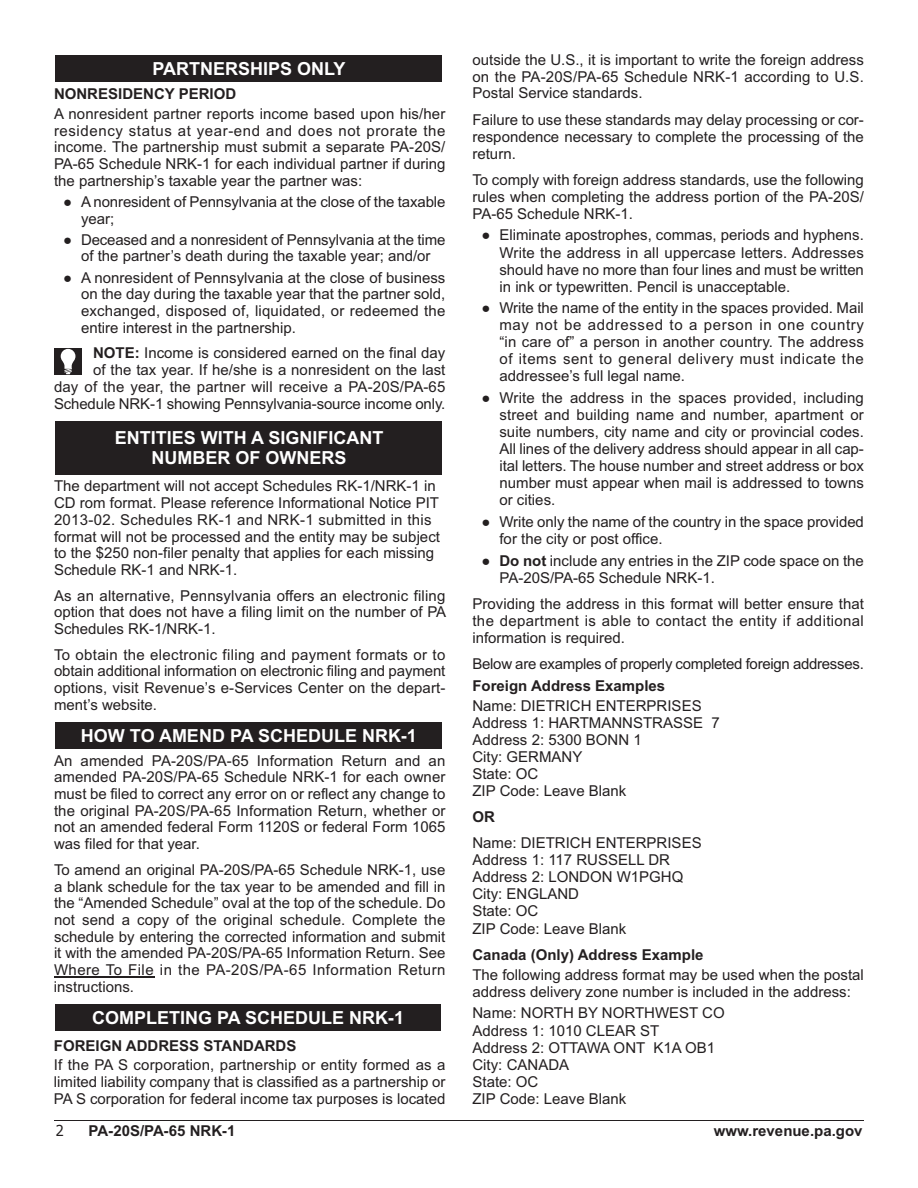
<style>
.page{position:relative;width:918px;height:1188px;background:#fff}
.page>*{position:absolute;margin:0;border:0;box-sizing:border-box;transform-origin:0 0}
.t1{font:700 18px/19.5px "Arial";color:#fff;text-align:center}
.t2{font:15px/17.1px "Arial";color:#231f20;text-align:justify}
.t3{font:700 15px "Arial";color:#231f20}
.t4{font:15px "Arial";letter-spacing:-.02em;color:#231f20}
.t5{font:15px "Verdana";color:#231f20;scale:.9 1}
.s1{font-weight:700}
</style>
<div class="page">
<hr style="left:54px;top:1120px;width:810px;height:1px;background:#231f20">
<hr style="left:54px;top:977px;width:100px;height:1px;background:#231f20">
<div style="left:55px;top:348px;width:27px;height:27px;background:#231f20"></div>
<svg style="left:61px;top:349px;width:14px;height:25px"></svg>
<div style="left:56px;top:1004px;width:385px;height:27px;background:#231f20"></div>
<div style="left:56px;top:56px;width:386px;height:26px;background:#231f20"></div>
<div style="left:56px;top:421px;width:386px;height:54px;background:#231f20"></div>
<div style="left:56px;top:722px;width:386px;height:27px;background:#231f20"></div>
<p class="t1" style="left:152px;top:61px;width:195px">PARTNERSHIPS ONLY</p>
<p class="t3" style="left:54px;top:88px;width:184px">NONRESIDENCY PERIOD</p>
<p class="t2" style="left:54px;top:107px;width:393px;line-height:16.6px">A nonresident partner reports income based upon his/her residency status at year-end and does not prorate the income. The partnership must submit a separate PA-20S/ PA-65 Schedule NRK-1 for each individual partner if during the partnership’s taxable year the partner was:</p>
<p class="t2" style="left:81px;top:195px;width:366px;line-height:16.6px;text-indent:-18px">● A nonresident of Pennsylvania at the close of the taxable year;</p>
<p class="t2" style="left:63px;top:233px;width:384px;line-height:16.6px;text-align:center">● Deceased and a nonresident of Pennsylvania at the time of the partner’s death during the taxable year; and/or</p>
<p class="t2" style="left:81px;top:271px;width:366px;line-height:16.6px;text-indent:-18px">● A nonresident of Pennsylvania at the close of business on the day during the taxable year that the partner sold, exchanged, disposed of, liquidated, or redeemed the entire interest in the partnership.</p>
<p class="t2" style="left:54px;top:346px;width:393px;line-height:16.6px;text-align:right"><span class="s1">NOTE:</span> Income is considered earned on the final day<br>of the tax year. If he/she is a nonresident on the last<br>day of the year, the partner will receive a PA-20S/PA-65<br>Schedule NRK-1 showing Pennsylvania-source income only.</p>
<p class="t1" style="left:115px;top:430px;width:270px">ENTITIES WITH A SIGNIFICANT<br>NUMBER OF OWNERS</p>
<p class="t2" style="left:54px;top:479px;width:388px;line-height:16.6px;text-align:left">The department will not accept Schedules RK-1/NRK-1 in CD rom format. Please reference Informational Notice PIT 2013-02. Schedules RK-1 and NRK-1 submitted in this format will not be processed and the entity may be subject to the $250 non-filer penalty that applies for each missing Schedule RK-1 and NRK-1.</p>
<p class="t2" style="left:54px;top:588px;width:394px;line-height:16.6px">As an alternative, Pennsylvania offers an electronic filing option that does not have a filing limit on the number of PA Schedules RK-1/NRK-1.</p>
<p class="t2" style="left:54px;top:648px;width:393px;line-height:16.6px">To obtain the electronic filing and payment formats or to obtain additional information on electronic filing and payment options, visit Revenue’s e-Services Center on the depart&shy;ment’s website.</p>
<p class="t1" style="left:81px;top:727px;width:338px">HOW TO AMEND PA SCHEDULE NRK-1</p>
<p class="t2" style="left:54px;top:754px;width:393px;line-height:16.6px">An amended PA-20S/PA-65 Information Return and an amended PA-20S/PA-65 Schedule NRK-1 for each owner must be filed to correct any error on or reflect any change to the original PA-20S/PA-65 Information Return, whether or not an amended federal Form 1120S or federal Form 1065 was filed for that year.</p>
<p class="t2" style="left:54px;top:863px;width:393px;line-height:16.6px">To amend an original PA-20S/PA-65 Schedule NRK-1, use a blank schedule for the tax year to be amended and fill in the “Amended Schedule” oval at the top of the schedule. Do not send a copy of the original schedule. Complete the schedule by entering the corrected information and submit it with the amended PA-20S/PA-65 Information Return. See Where To File in the PA-20S/PA-65 Information Return instructions.</p>
<p class="t1" style="left:92px;top:1009px;width:314px">COMPLETING PA SCHEDULE NRK-1</p>
<p class="t3" style="left:54px;top:1040px;width:244px">FOREIGN ADDRESS STANDARDS</p>
<p class="t2" style="left:54px;top:1058px;width:393px;line-height:16.6px">If the PA S corporation, partnership or entity formed as a limited liability company that is classified as a partnership or PA S corporation for federal income tax purposes is located</p>
<p class="t2" style="left:472px;top:53px;width:393px">outside the U.S., it is important to write the foreign address on the PA-20S/PA-65 Schedule NRK-1 according to U.S.<br>Postal Service standards.</p>
<p class="t2" style="left:472px;top:112px;width:393px">Failure to use these standards may delay processing or cor&shy;respondence necessary to complete the processing of the return.</p>
<p class="t2" style="left:472px;top:172px;width:393px">To comply with foreign address standards, use the following rules when completing the address portion of the PA-20S/ PA-65 Schedule NRK-1.</p>
<p class="t2" style="left:499px;top:228px;width:366px;text-indent:-18px">● Eliminate apostrophes, commas, periods and hyphens.<br>Write the address in all uppercase letters. Addresses should have no more than four lines and must be written in ink or typewritten. Pencil is unacceptable.</p>
<p class="t2" style="left:499px;top:301px;width:366px;text-indent:-18px">● Write the name of the entity in the spaces provided. Mail may not be addressed to a person in one country “in care of” a person in another country. The address of items sent to general delivery must indicate the addressee’s full legal name.</p>
<p class="t2" style="left:499px;top:391px;width:366px;text-indent:-18px">● Write the address in the spaces provided, including street and building name and number, apartment or suite numbers, city name and city or provincial codes.<br>All lines of the delivery address should appear in all cap&shy;ital letters. The house number and street address or box number must appear when mail is addressed to towns or cities.</p>
<p class="t2" style="left:499px;top:515px;width:366px;text-indent:-18px">● Write only the name of the country in the space provided for the city or post office.</p>
<p class="t2" style="left:499px;top:553px;width:366px;text-indent:-18px">● <span class="s1">Do not</span> include any entries in the ZIP code space on the<br>PA-20S/PA-65 Schedule NRK-1.</p>
<p class="t2" style="left:472px;top:596px;width:393px">Providing the address in this format will better ensure that the department is able to contact the entity if additional information is required.</p>
<p class="t4" style="left:472px;top:658px;width:393px">Below are examples of properly completed foreign addresses.</p>
<p class="t3" style="left:472px;top:680px;width:194px">Foreign Address Examples</p>
<p class="t2" style="left:472px;top:698px;width:249px;text-align:left">Name: DIETRICH ENTERPRISES<br>Address 1: HARTMANNSTRASSE 7<br>Address 2: 5300 BONN 1<br>City: GERMANY<br>State: OC<br>ZIP Code: Leave Blank</p>
<p class="t3" style="left:472px;top:811px;width:24px">OR</p>
<p class="t2" style="left:472px;top:836px;width:231px;text-align:left">Name: DIETRICH ENTERPRISES<br>Address 1: 117 RUSSELL DR<br>Address 2: LONDON W1PGHQ<br>City: ENGLAND<br>State: OC<br>ZIP Code: Leave Blank</p>
<p class="t3" style="left:472px;top:949px;width:233px">Canada (Only) Address Example</p>
<p class="t2" style="left:472px;top:967px;width:393px">The following address format may be used when the postal address delivery zone number is included in the address:</p>
<p class="t2" style="left:472px;top:1006px;width:254px;text-align:left">Name: NORTH BY NORTHWEST CO<br>Address 1: 1010 CLEAR ST<br>Address 2: OTTAWA ONT K1A OB1<br>City: CANADA<br>State: OC<br>ZIP Code: Leave Blank</p>
<p class="t5" style="left:56px;top:1121px;width:11px">2</p>
<p class="t3" style="left:89px;top:1125px;width:148px">PA-20S/PA-65 NRK-1</p>
<p class="t3" style="left:714px;top:1125px;width:150px">www.revenue.pa.gov</p>
</div>
